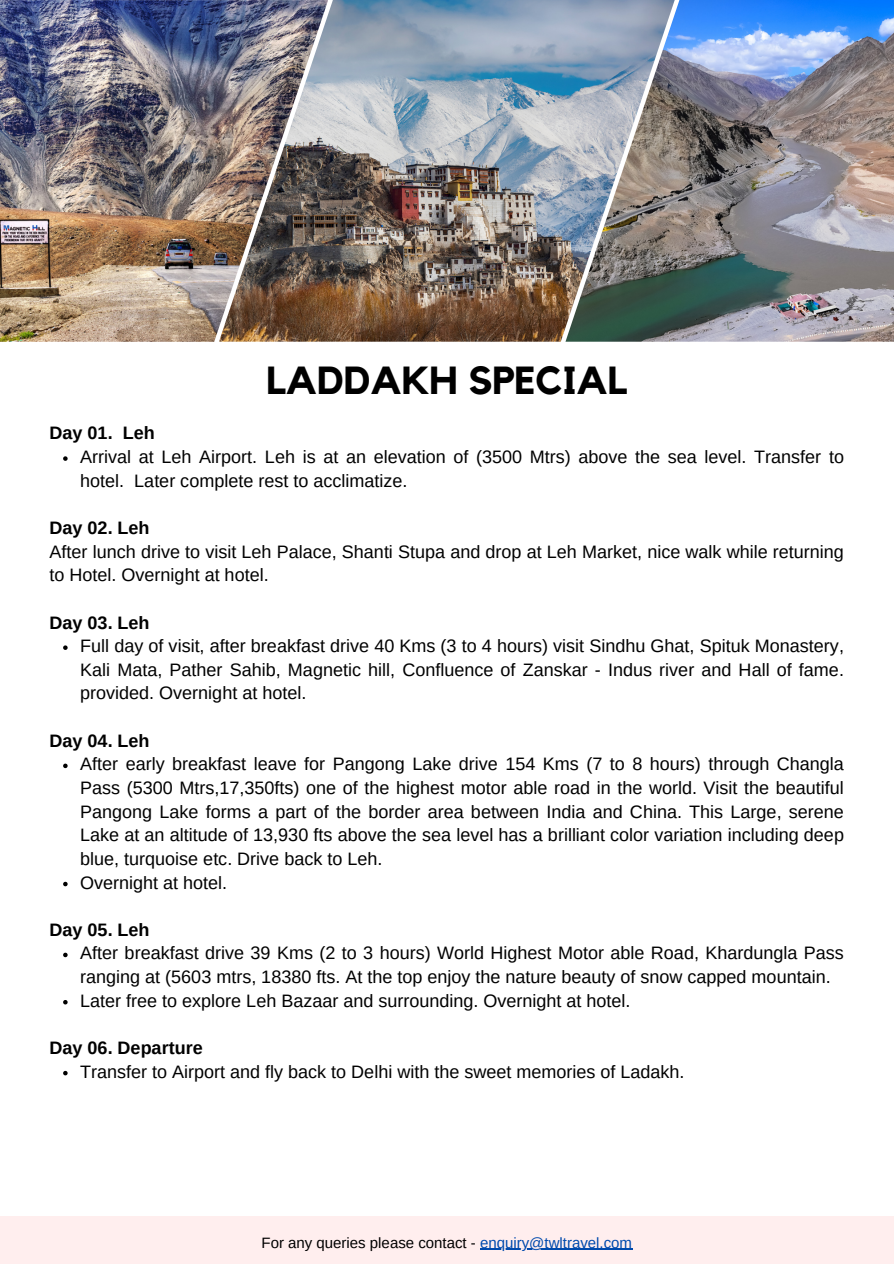
<style>
.page{position:relative;width:894px;height:1264px;background:#fff}
.page>*{position:absolute;margin:0;border:0;box-sizing:border-box;transform-origin:0 0}
.t1{font:700 39px "Kollektif";color:#000}
.t2{font:18px/23.7px "Arimo";color:#000}
.t3{font:700 18px "Arimo";color:#000}
.t4{font:15px "Arimo";color:#000}
.s1{font-weight:700}
.s2{color:#004aad}
</style>
<div class="page">
<img style="left:0;top:0;width:219px;height:342px">
<img style="left:219px;top:0;width:346px;height:342px">
<img style="left:565px;top:0;width:328px;height:342px">
<svg style="left:63px;top:456px;width:5px;height:5px"></svg>
<svg style="left:63px;top:645px;width:5px;height:5px"></svg>
<svg style="left:63px;top:763px;width:5px;height:5px"></svg>
<svg style="left:63px;top:881px;width:5px;height:5px"></svg>
<svg style="left:63px;top:952px;width:5px;height:5px"></svg>
<svg style="left:63px;top:1000px;width:5px;height:4px"></svg>
<svg style="left:63px;top:1070px;width:5px;height:5px"></svg>
<div style="left:0;top:1215px;width:893px;height:48px;background:#fee"></div>
<hr style="left:480px;top:1248px;width:152px;height:1px;background:#004aad">
<p class="t1" style="left:266px;top:362px;width:362px">LADDAKH SPECIAL</p>
<h1 class="t3" style="left:50px;top:423px;width:107px">Day 01. Leh</h1>
<h2 class="t2" style="left:80px;top:445px;width:765px">Arrival at Leh Airport. Leh is at an elevation of (3500 Mtrs) above the sea level. Transfer to hotel. Later complete rest to acclimatize.</h2>
<p class="t2" style="left:50px;top:516px;width:795px"><span class="s1">Day 02. Leh<br></span>After lunch drive to visit Leh Palace, Shanti Stupa and drop at Leh Market, nice walk while returning to Hotel. Overnight at hotel.</p>
<h3 class="t3" style="left:50px;top:612px;width:101px">Day 03. Leh</h3>
<h2 class="t2" style="left:80px;top:634px;width:765px;text-align:justify">Full day of visit, after breakfast drive 40 Kms (3 to 4 hours) visit Sindhu Ghat, Spituk Monastery, Kali Mata, Pather Sahib, Magnetic hill, Confluence of Zanskar - Indus river and Hall of fame. provided. Overnight at hotel.</h2>
<p class="t3" style="left:50px;top:730px;width:101px">Day 04. Leh</p>
<h2 class="t2" style="left:80px;top:752px;width:765px;text-align:justify">After early breakfast leave for Pangong Lake drive 154 Kms (7 to 8 hours) through Changla Pass (5300 Mtrs,17,350fts) one of the highest motor able road in the world. Visit the beautiful Pangong Lake forms a part of the border area between India and China. This Large, serene Lake at an altitude of 13,930 fts above the sea level has a brilliant color variation including deep blue, turquoise etc. Drive back to Leh.</h2>
<p class="t2" style="left:80px;top:870px;width:148px">Overnight at hotel.</p>
<p class="t3" style="left:50px;top:919px;width:101px">Day 05. Leh</p>
<h2 class="t2" style="left:80px;top:941px;width:765px">After breakfast drive 39 Kms (2 to 3 hours) World Highest Motor able Road, Khardungla Pass ranging at (5603 mtrs, 18380 fts. At the top enjoy the nature beauty of snow capped mountain.</h2>
<p class="t2" style="left:80px;top:988px;width:551px">Later free to explore Leh Bazaar and surrounding. Overnight at hotel.</p>
<p class="t3" style="left:50px;top:1037px;width:154px">Day 06. Departure</p>
<h2 class="t2" style="left:80px;top:1059px;width:605px">Transfer to Airport and fly back to Delhi with the sweet memories of Ladakh.</h2>
<p class="t4" style="left:261px;top:1233px;width:372px">For any queries please contact - <span class="s2">enquiry@twltravel.com</span></p>
</div>
